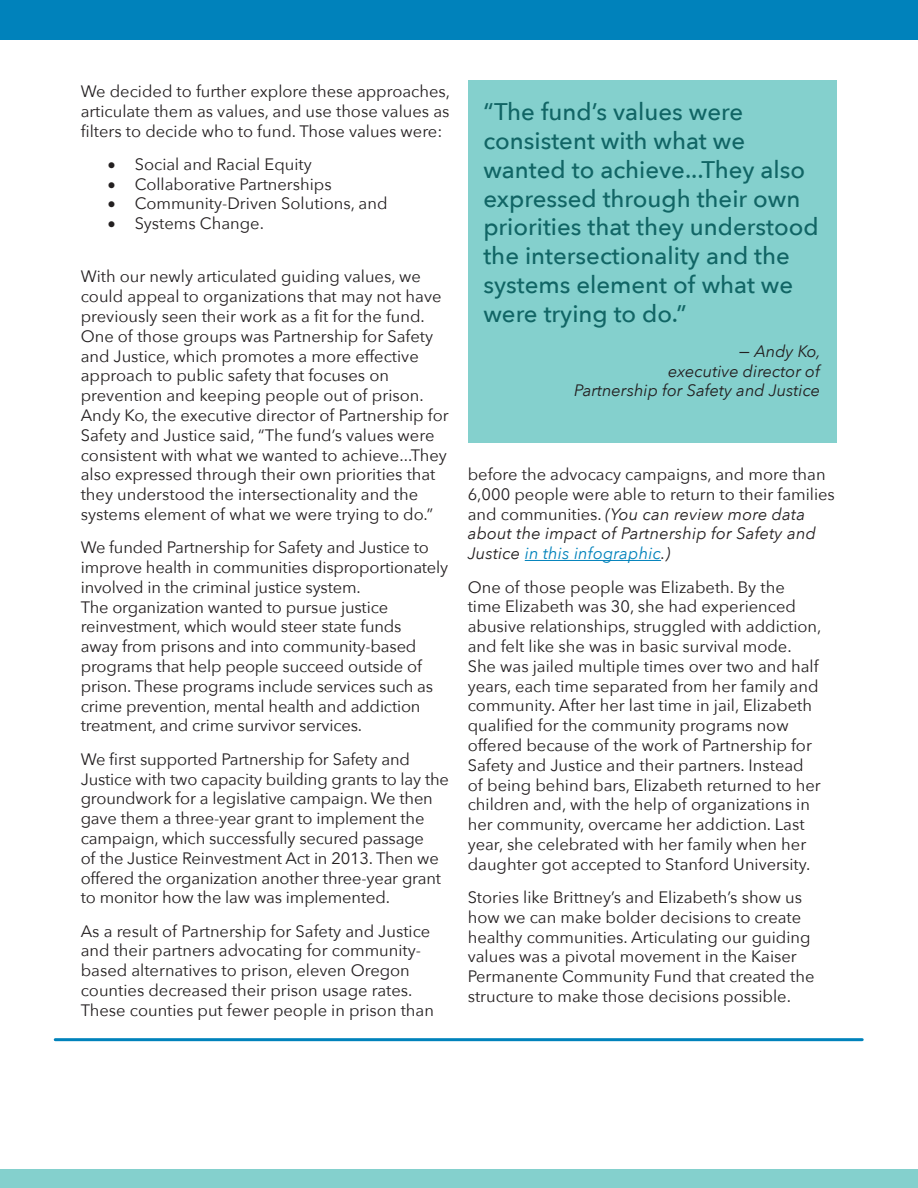
<style>
.page{position:relative;width:918px;height:1188px;background:#fff}
.page>*{position:absolute;margin:0;border:0;box-sizing:border-box;transform-origin:0 0}
.Story_body_text{font:500 24px/28.8px "Avenir Next";color:#116565}
.Story_body_text-2{font:16.5px/19.8px "Avenir Next";color:#231f20}
.t1{font:italic 16.5px/19.8px "Avenir Next";color:#231f20;text-align:right}
.s1{font-size:18px}
.s2{font-style:italic}
.s3{font-style:italic;color:#0082bb}
</style>
<div class="page">
<hr style="left:525px;top:560px;width:136px;height:1px;background:#0082bb">
<hr style="left:55px;top:1038px;width:807px;height:3px;background:#0082bb">
<div style="left:468px;top:80px;width:369px;height:363px;background:#84d0cd"></div>
<div style="left:0;top:0;width:918px;height:40px;background:#0082bb"></div>
<div style="left:0;top:1169px;width:918px;height:19px;background:#84d0cd"></div>
<p class="Story_body_text-2" style="left:81px;top:81px;width:371px;text-align:justify">We decided to further explore these approaches, articulate them as values, and use those values as filters to decide who to fund. Those values were:</p>
<p class="Story_body_text-2" style="left:108px;top:153px;width:206px">• Social and Racial Equity</p>
<p class="Story_body_text-2" style="left:108px;top:173px;width:226px">• Collaborative Partnerships</p>
<p class="Story_body_text-2" style="left:108px;top:193px;width:281px">• Community-Driven Solutions, and</p>
<p class="Story_body_text-2" style="left:108px;top:213px;width:158px">• Systems Change.</p>
<p class="Story_body_text-2" style="left:81px;top:266px;width:370px">With our newly articulated guiding values, we could appeal to organizations that may not have previously seen their work as a fit for the fund.<br>One of those groups was Partnership for Safety and Justice, which promotes a more effective approach to public safety that focuses on prevention and keeping people out of prison.<br>Andy Ko, the executive director of Partnership for Safety and Justice said, “The fund’s values were consistent with what we wanted to achieve...They also expressed through their own priorities that they understood the intersectionality and the systems element of what we were trying to do.”</p>
<p class="Story_body_text-2" style="left:81px;top:537px;width:369px">We funded Partnership for Safety and Justice to improve health in communities disproportionately involved in the criminal justice system.<br>The organization wanted to pursue justice reinvestment, which would steer state funds<br>away from prisons and into community-based programs that help people succeed outside of prison. These programs include services such as crime prevention, mental health and addiction treatment, and crime survivor services.</p>
<p class="Story_body_text-2" style="left:81px;top:748px;width:370px">We first supported Partnership for Safety and Justice with two capacity building grants to lay the groundwork for a legislative campaign. We then gave them a three-year grant to implement the campaign, which successfully secured passage<br>of the Justice Reinvestment Act in 2013. Then we offered the organization another three-year grant to monitor how the law was implemented.</p>
<p class="Story_body_text-2" style="left:81px;top:920px;width:355px">As a result of Partnership for Safety and Justice and their partners advocating for community&shy;based alternatives to prison, eleven Oregon counties decreased their prison usage rates.<br>These counties put fewer people in prison than</p>
<p class="Story_body_text" style="left:483px;top:97px;width:337px">“The fund’s values were consistent with what we wanted to achieve...They also expressed through their own priorities that they understood the intersectionality and the systems element of what we were trying to do.”</p>
<p class="t1" style="left:574px;top:341px;width:248px"><span class="s1">—</span> Andy Ko,<br>executive director of<br>Partnership for Safety and Justice</p>
<p class="Story_body_text-2" style="left:468px;top:464px;width:369px">before the advocacy campaigns, and more than 6,000 people were able to return to their families and communities. <span class="s2">(You can review more data about the impact of Partnership for Safety and Justice</span> <span class="s3">in this infographic</span><span class="s2">.)</span></p>
<p class="Story_body_text-2" style="left:468px;top:576px;width:355px">One of those people was Elizabeth. By the time Elizabeth was 30, she had experienced abusive relationships, struggled with addiction, and felt like she was in basic survival mode.<br>She was jailed multiple times over two and half years, each time separated from her family and community. After her last time in jail, Elizabeth qualified for the community programs now offered because of the work of Partnership for Safety and Justice and their partners. Instead of being behind bars, Elizabeth returned to her children and, with the help of organizations in her community, overcame her addiction. Last year, she celebrated with her family when her daughter got accepted to Stanford University.</p>
<p class="Story_body_text-2" style="left:468px;top:887px;width:348px">Stories like Brittney’s and Elizabeth’s show us how we can make bolder decisions to create healthy communities. Articulating our guiding values was a pivotal movement in the Kaiser Permanente Community Fund that created the structure to make those decisions possible.</p>
</div>
